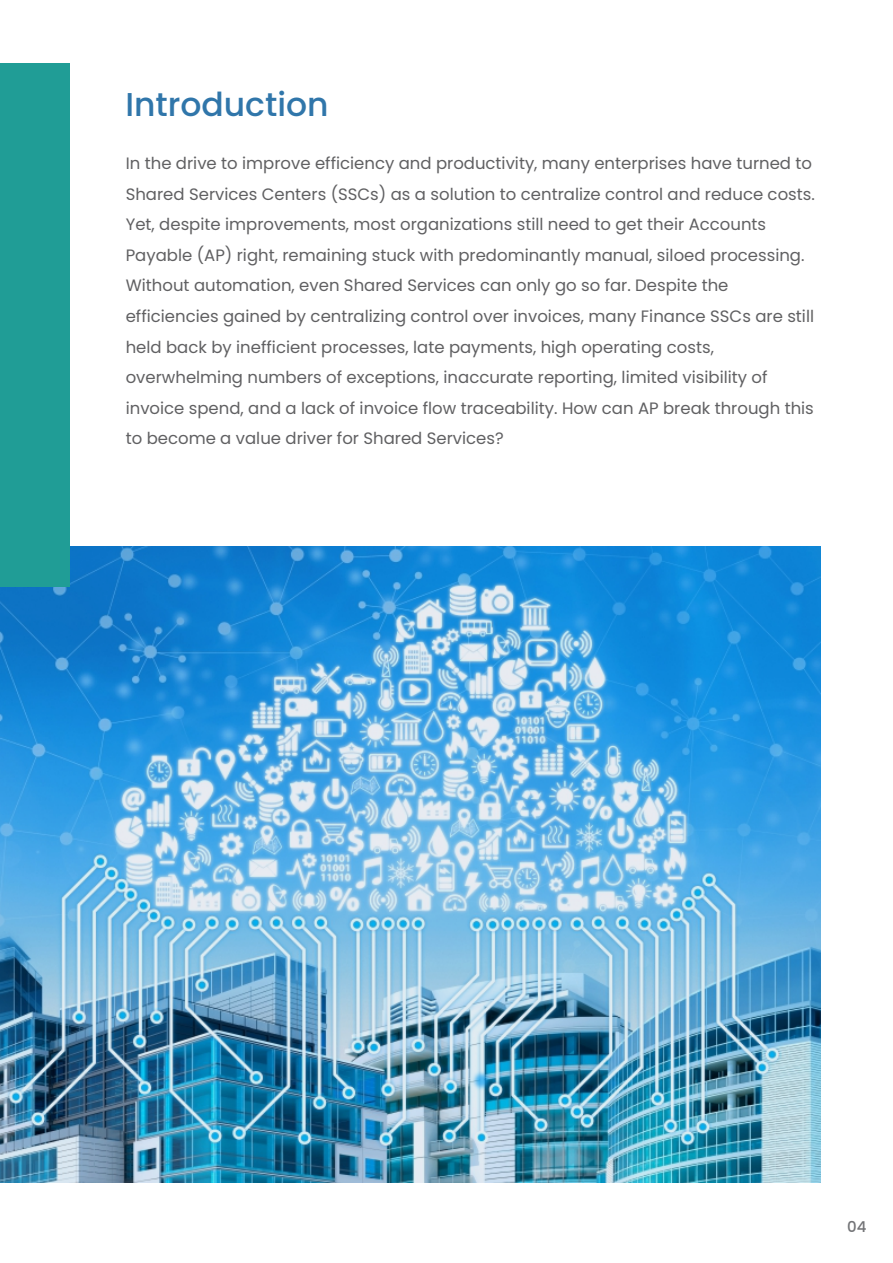
<style>
.page{position:relative;width:893px;height:1263px;background:#fff}
.page>*{position:absolute;margin:0;border:0;box-sizing:border-box;transform-origin:0 0}
.t1{font:500 33px "Poppins";color:#3076aa}
.t2{font:16.5px/30.6px "Poppins";color:#606062}
.t3{font:500 15px "Poppins";color:#727376}
</style>
<div class="page">
<img style="left:0;top:547px;width:821px;height:636px">
<div style="left:0;top:63px;width:69px;height:524px;background:#209d96"></div>
<h1 class="t1" style="left:125px;top:82px;width:205px">Introduction</h1>
<p class="t2" style="left:126px;top:148px;width:691px">In the drive to improve efficiency and productivity, many enterprises have turned to Shared Services Centers (SSCs) as a solution to centralize control and reduce costs.<br>Yet, despite improvements, most organizations still need to get their Accounts Payable (AP) right, remaining stuck with predominantly manual, siloed processing.<br>Without automation, even Shared Services can only go so far. Despite the efficiencies gained by centralizing control over invoices, many Finance SSCs are still held back by inefficient processes, late payments, high operating costs, overwhelming numbers of exceptions, inaccurate reporting, limited visibility of invoice spend, and a lack of invoice flow traceability. How can AP break through this to become a value driver for Shared Services?</p>
<p class="t3" style="left:847px;top:1216px;width:21px">04</p>
</div>
